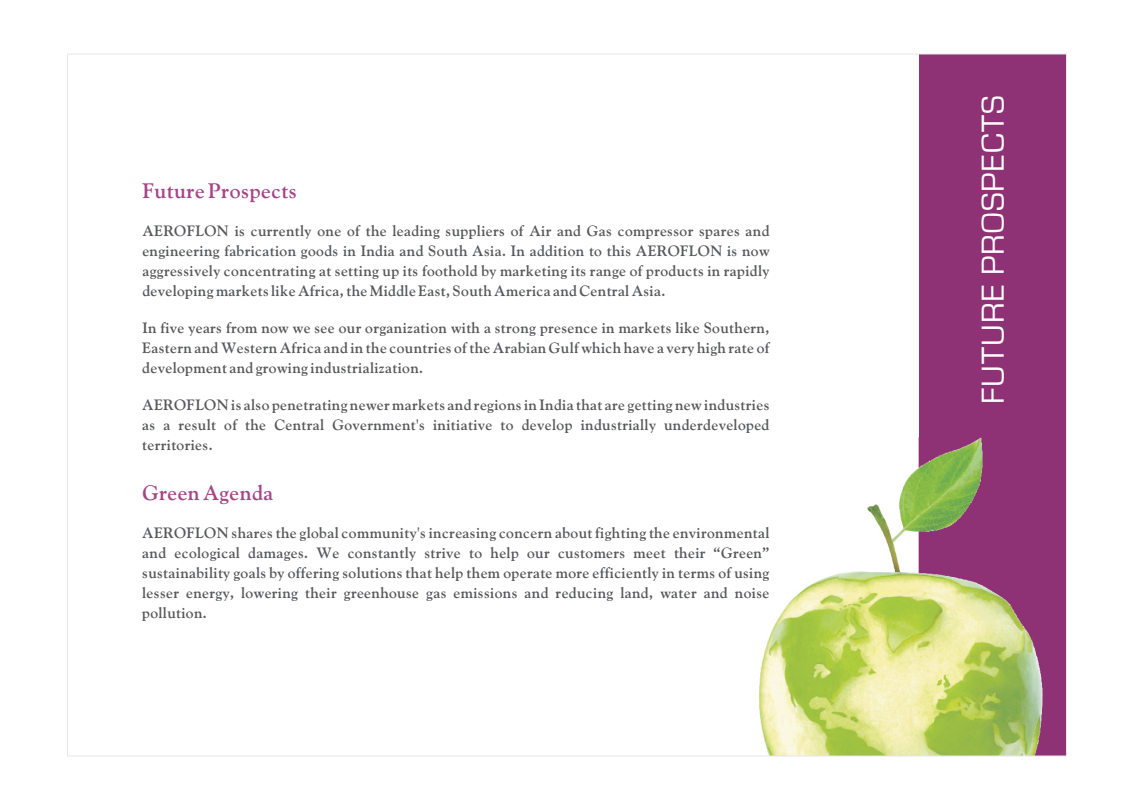
<style>
.page{position:relative;width:1134px;height:810px;background:#fff}
.page>*{position:absolute;margin:0;border:0;box-sizing:border-box;transform-origin:0 0}
.t1{font:33px "Eurostile";letter-spacing:.035em;color:#fff}
.t2{font:700 21px "Goudy Old Style";letter-spacing:.025em;color:#a54586}
.t3{font:700 15px/20.1px "Goudy Old Style";letter-spacing:.025em;color:#57585a;text-align:justify}
</style>
<div class="page">
<div style="left:919px;top:54px;width:147px;height:702px;background:#8e3275"></div>
<img style="left:759px;top:437px;width:284px;height:317px">
<h2 class="t2" style="left:142px;top:183px;width:156px">Future Prospects</h2>
<p class="t3" style="left:142px;top:222px;width:629px">AEROFLON is currently one of the leading suppliers of Air and Gas compressor spares and engineering fabrication goods in India and South Asia. In addition to this AEROFLON is now aggressively concentrating at setting up its foothold by marketing its range of products in rapidly developing markets like Africa, the Middle East, South America and Central Asia.</p>
<p class="t3" style="left:142px;top:319px;width:629px">In five years from now we see our organization with a strong presence in markets like Southern, Eastern and Western Africa and in the countries of the Arabian Gulf which have a very high rate of development and growing industrialization.</p>
<p class="t3" style="left:142px;top:396px;width:629px">AEROFLON is also penetrating newer markets and regions in India that are getting new industries as a result of the Central Government's initiative to develop industrially underdeveloped territories.</p>
<h2 class="t2" style="left:142px;top:484px;width:132px">Green Agenda</h2>
<p class="t3" style="left:142px;top:524px;width:629px">AEROFLON shares the global community's increasing concern about fighting the environmental and ecological damages. We constantly strive to help our customers meet their “Green” sustainability goals by offering solutions that help them operate more efficiently in terms of using lesser energy, lowering their greenhouse gas emissions and reducing land, water and noise pollution.</p>
<h1 class="t1" style="left:982px;top:404px;width:310px;rotate:-90deg">FUTURE PROSPECTS</h1>
</div>
